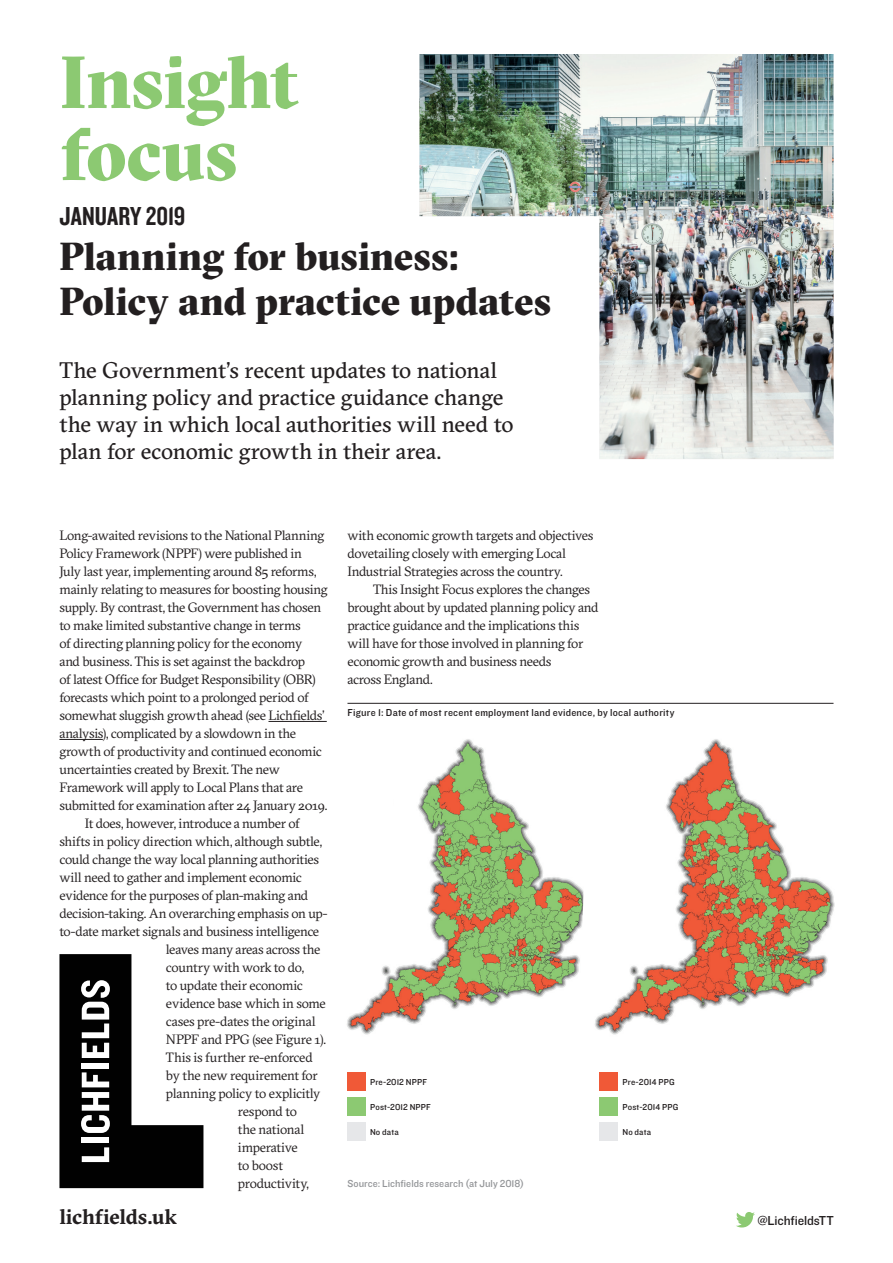
<style>
.page{position:relative;width:893px;height:1263px;background:#fff}
.page>*{position:absolute;margin:0;border:0;box-sizing:border-box;transform-origin:0 0}
.t1{font:900 73.5px/72px "GT Sectra Fine";letter-spacing:-.015em;color:#8cc972}
.t2{font:900 39px/45px "GT Sectra Fine";letter-spacing:-.005em;color:#231f20}
.t3{font:27px "Knockout 49 Liteweight";color:#231f20}
.t4{font:22.5px/27px "GT Sectra";letter-spacing:-.005em;color:#231f20}
.t5{font:700 21px "GT Sectra";letter-spacing:-.005em;color:#231f20}
.t6{font:13.5px/18px "GT Sectra";letter-spacing:-.025em;color:#231f20}
.t7{font:13.5px "Knockout 31 Junior Middlewt";letter-spacing:-.005em;color:#231f20}
.t8{font:10.5px "Knockout 31 Junior Middlewt";letter-spacing:.025em;color:#231f20}
.t9{font:10.5px "Knockout 31 Junior Middlewt";letter-spacing:.005em;color:#939598}
.t10{font:9px "Knockout 31 Junior Middlewt";letter-spacing:.015em;color:#231f20}
</style>
<div class="page">
<svg style="left:59px;top:954px;width:144px;height:234px"></svg>
<svg style="left:736px;top:1212px;width:19px;height:15px"></svg>
<div style="left:347px;top:1097px;width:18px;height:18px;background:#8cc972"></div>
<div style="left:347px;top:1122px;width:18px;height:18px;background:#e6e7e9"></div>
<div style="left:347px;top:1072px;width:18px;height:18px;background:#f05937"></div>
<hr style="left:268px;top:721px;width:59px;height:1px;background:#231f20">
<hr style="left:59px;top:739px;width:44px;height:1px;background:#231f20">
<img style="left:419px;top:54px;width:414px;height:405px">
<hr style="left:347px;top:703px;width:486px;height:1px;background:#231f20">
<img style="left:347px;top:739px;width:237px;height:296px">
<div style="left:336px;top:732px;width:57px;height:99px;background:#fff"></div>
<img style="left:595px;top:739px;width:240px;height:296px">
<div style="left:584px;top:732px;width:57px;height:99px;background:#fff"></div>
<div style="left:600px;top:1097px;width:18px;height:18px;background:#8cc972"></div>
<div style="left:600px;top:1122px;width:18px;height:18px;background:#e6e7e9"></div>
<div style="left:600px;top:1072px;width:18px;height:18px;background:#f05937"></div>
<h1 class="t1" style="left:60px;top:44px;width:241px">Insight focus</h1>
<h3 class="t3" style="left:59px;top:199px;width:127px">JANUARY 2019</h3>
<h2 class="t2" style="left:59px;top:233px;width:493px">Planning for business:<br>Policy and practice updates</h2>
<h3 class="t4" style="left:59px;top:357px;width:456px">The Government’s recent updates to national planning policy and practice guidance change the way in which local authorities will need to plan for economic growth in their area.</h3>
<p class="t6" style="left:59px;top:526px;width:266px">Long-awaited revisions to the National Planning</p>
<p class="t6" style="left:59px;top:544px;width:244px">Policy Framework (NPPF) were published in</p>
<p class="t6" style="left:59px;top:562px;width:259px">July last year, implementing around 85 reforms,</p>
<p class="t6" style="left:59px;top:580px;width:270px">mainly relating to measures for boosting housing</p>
<p class="t6" style="left:59px;top:598px;width:263px">supply. By contrast, the Government has chosen</p>
<p class="t6" style="left:59px;top:616px;width:243px">to make limited substantive change in terms</p>
<p class="t6" style="left:59px;top:634px;width:244px">of directing planning policy for the economy</p>
<p class="t6" style="left:59px;top:652px;width:247px">and business. This is set against the backdrop</p>
<p class="t6" style="left:59px;top:670px;width:258px">of latest Office for Budget Responsibility (OBR)</p>
<p class="t6" style="left:59px;top:688px;width:251px">forecasts which point to a prolonged period of</p>
<p class="t6" style="left:59px;top:706px;width:266px">somewhat sluggish growth ahead (see Lichfields’</p>
<p class="t6" style="left:59px;top:724px;width:238px">analysis), complicated by a slowdown in the</p>
<p class="t6" style="left:59px;top:742px;width:264px">growth of productivity and continued economic</p>
<p class="t6" style="left:59px;top:760px;width:222px">uncertainties created by Brexit. The new</p>
<p class="t6" style="left:59px;top:778px;width:245px">Framework will apply to Local Plans that are</p>
<p class="t6" style="left:59px;top:796px;width:270px">submitted for examination after 24 January 2019.</p>
<p class="t6" style="left:85px;top:814px;width:216px">It does, however, introduce a number of</p>
<p class="t6" style="left:59px;top:832px;width:264px">shifts in policy direction which, although subtle,</p>
<p class="t6" style="left:59px;top:850px;width:261px">could change the way local planning authorities</p>
<p class="t6" style="left:59px;top:868px;width:244px">will need to gather and implement economic</p>
<p class="t6" style="left:59px;top:886px;width:250px">evidence for the purposes of plan-making and</p>
<p class="t6" style="left:59px;top:904px;width:270px">decision-taking. An overarching emphasis on up-</p>
<p class="t6" style="left:59px;top:922px;width:261px">to-date market signals and business intelligence</p>
<p class="t6" style="left:166px;top:940px;width:156px">leaves many areas across the</p>
<p class="t6" style="left:166px;top:958px;width:140px">country with work to do,</p>
<p class="t6" style="left:166px;top:976px;width:138px">to update their economic</p>
<p class="t6" style="left:166px;top:994px;width:161px">evidence base which in some</p>
<p class="t6" style="left:166px;top:1012px;width:151px">cases pre-dates the original</p>
<p class="t6" style="left:166px;top:1030px;width:162px">NPPF and PPG (see Figure 1).</p>
<p class="t6" style="left:166px;top:1048px;width:148px">This is further re-enforced</p>
<p class="t6" style="left:166px;top:1066px;width:153px">by the new requirement for</p>
<p class="t6" style="left:166px;top:1084px;width:156px">planning policy to explicitly</p>
<p class="t6" style="left:238px;top:1102px;width:60px">respond to</p>
<p class="t6" style="left:238px;top:1120px;width:68px">the national</p>
<p class="t6" style="left:238px;top:1138px;width:61px">imperative</p>
<p class="t6" style="left:238px;top:1156px;width:47px">to boost</p>
<p class="t6" style="left:238px;top:1174px;width:73px">productivity,</p>
<h3 class="t5" style="left:59px;top:1203px;width:119px">lichfields.uk</h3>
<p class="t6" style="left:347px;top:526px;width:248px">with economic growth targets and objectives dovetailing closely with emerging Local<br>Industrial Strategies across the country.</p>
<p class="t6" style="left:347px;top:580px;width:253px;text-indent:26px">This Insight Focus explores the changes brought about by updated planning policy and practice guidance and the implications this will have for those involved in planning for economic growth and business needs<br>across England.</p>
<p class="t8" style="left:347px;top:706px;width:328px">Figure 1: Date of most recent employment land evidence, by local authority</p>
<p class="t10" style="left:370px;top:1075px;width:58px">Pre-2012 NPPF</p>
<p class="t10" style="left:370px;top:1101px;width:62px">Post-2012 NPPF</p>
<p class="t10" style="left:370px;top:1126px;width:30px">No data</p>
<p class="t9" style="left:347px;top:1176px;width:178px">Source: Lichfields research (at July 2018)</p>
<p class="t10" style="left:622px;top:1075px;width:54px">Pre-2014 PPG</p>
<p class="t10" style="left:622px;top:1101px;width:57px">Post-2014 PPG</p>
<p class="t10" style="left:622px;top:1126px;width:30px">No data</p>
<p class="t7" style="left:757px;top:1211px;width:78px">@LichfieldsTT</p>
</div>
